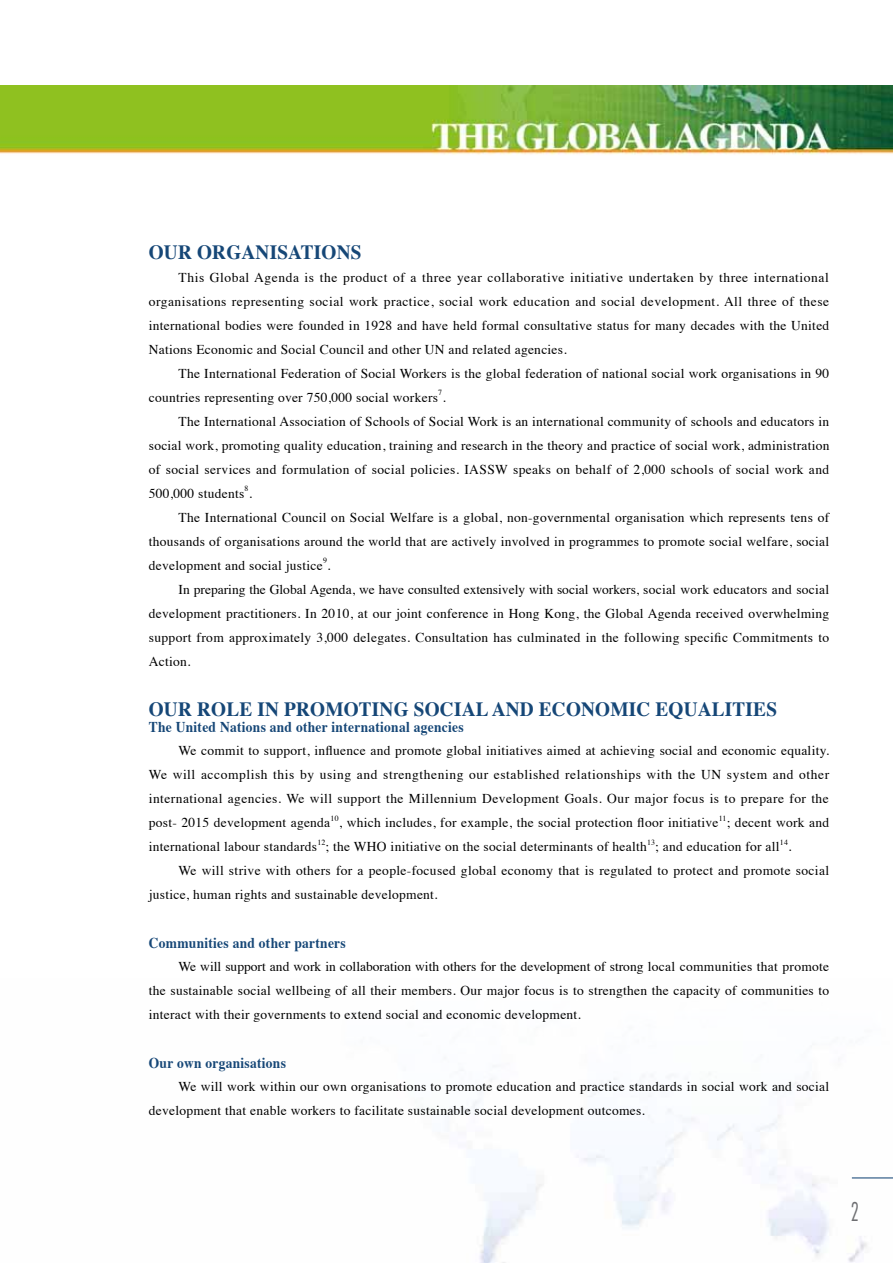
<style>
.page{position:relative;width:893px;height:1263px;background:#fff}
.page>*{position:absolute;margin:0;border:0;box-sizing:border-box;transform-origin:0 0}
.t1{font:300 condensed 25.2px "Futura";color:#6d6e71;scale:.79 1}
.t2{font:700 20.25px "Times";letter-spacing:.01em;color:#164777;scale:.95 1}
.t3{font:700 15px "Times";letter-spacing:.02em;color:#164777;scale:.9 1}
.t4{font:13.5px/24px "Times";letter-spacing:.02em;color:#000;text-align:justify}
.t5{font:7.8px "Times";letter-spacing:.02em;color:#000}
</style>
<div class="page">
<img style="left:0;top:85px;width:893px;height:70px">
<img style="left:447px;top:1070px;width:446px;height:193px">
<hr style="left:852px;top:1177px;width:41px;height:1px;background:#164777">
<h2 class="t2" style="left:149px;top:233px;width:225px">OUR ORGANISATIONS</h2>
<p class="t4" style="left:149px;top:264px;width:682px;text-indent:30px">This Global Agenda is the product of a three year collaborative initiative undertaken by three international organisations representing social work practice, social work education and social development. All three of these international bodies were founded in 1928 and have held formal consultative status for many decades with the United Nations Economic and Social Council and other UN and related agencies.</p>
<p class="t4" style="left:149px;top:360px;width:682px;text-indent:30px">The International Federation of Social Workers is the global federation of national social work organisations in 90 countries representing over 750,000 social workers .</p>
<p class="t5" style="left:438px;top:385px;width:5px">7</p>
<p class="t4" style="left:149px;top:408px;width:682px;text-indent:30px">The International Association of Schools of Social Work is an international community of schools and educators in social work, promoting quality education, training and research in the theory and practice of social work, administration of social services and formulation of social policies. IASSW speaks on behalf of 2,000 schools of social work and 500,000 students .</p>
<p class="t5" style="left:245px;top:481px;width:5px">8</p>
<p class="t4" style="left:149px;top:504px;width:682px;text-indent:30px">The International Council on Social Welfare is a global, non-governmental organisation which represents tens of thousands of organisations around the world that are actively involved in programmes to promote social welfare, social development and social justice .</p>
<p class="t5" style="left:323px;top:553px;width:5px">9</p>
<p class="t4" style="left:149px;top:576px;width:682px;text-indent:30px">In preparing the Global Agenda, we have consulted extensively with social workers, social work educators and social development practitioners. In 2010, at our joint conference in Hong Kong, the Global Agenda received overwhelming support from approximately 3,000 delegates. Consultation has culminated in the following specific Commitments to Action.</p>
<h2 class="t2" style="left:149px;top:689px;width:663px">OUR ROLE IN PROMOTING SOCIAL AND ECONOMIC EQUALITIES</h2>
<p class="t3" style="left:149px;top:713px;width:351px">The United Nations and other international agencies</p>
<p class="t4" style="left:149px;top:738px;width:682px;text-indent:30px">We commit to support, influence and promote global initiatives aimed at achieving social and economic equality.<br>We will accomplish this by using and strengthening our established relationships with the UN system and other international agencies. We will support the Millennium Development Goals. Our major focus is to prepare for the post- 2015 development agenda</p>
<p class="t5" style="left:331px;top:811px;width:10px">10</p>
<p class="t4" style="left:339px;top:810px;width:381px">, which includes, for example, the social protection floor initiative</p>
<p class="t5" style="left:719px;top:811px;width:9px">11</p>
<p class="t4" style="left:727px;top:810px;width:104px">; decent work and</p>
<p class="t4" style="left:149px;top:834px;width:170px">international labour standards</p>
<p class="t5" style="left:317px;top:835px;width:10px">12</p>
<p class="t4" style="left:326px;top:834px;width:323px">; the WHO initiative on the social determinants of health</p>
<p class="t5" style="left:647px;top:835px;width:10px">13</p>
<p class="t4" style="left:655px;top:834px;width:126px">; and education for all</p>
<p class="t5" style="left:780px;top:835px;width:10px">14</p>
<p class="t4" style="left:788px;top:834px;width:5px">.</p>
<p class="t4" style="left:179px;top:858px;width:652px">We will strive with others for a people-focused global economy that is regulated to protect and promote social</p>
<p class="t4" style="left:149px;top:882px;width:290px">justice, human rights and sustainable development.</p>
<p class="t3" style="left:149px;top:928px;width:220px">Communities and other partners</p>
<p class="t4" style="left:149px;top:953px;width:682px;text-indent:30px">We will support and work in collaboration with others for the development of strong local communities that promote the sustainable social wellbeing of all their members. Our major focus is to strengthen the capacity of communities to interact with their governments to extend social and economic development.</p>
<p class="t3" style="left:149px;top:1048px;width:154px">Our own organisations</p>
<p class="t4" style="left:149px;top:1073px;width:682px;text-indent:30px">We will work within our own organisations to promote education and practice standards in social work and social development that enable workers to facilitate sustainable social development outcomes.</p>
<h1 class="t1" style="left:851px;top:1196px;width:12px">2</h1>
</div>
